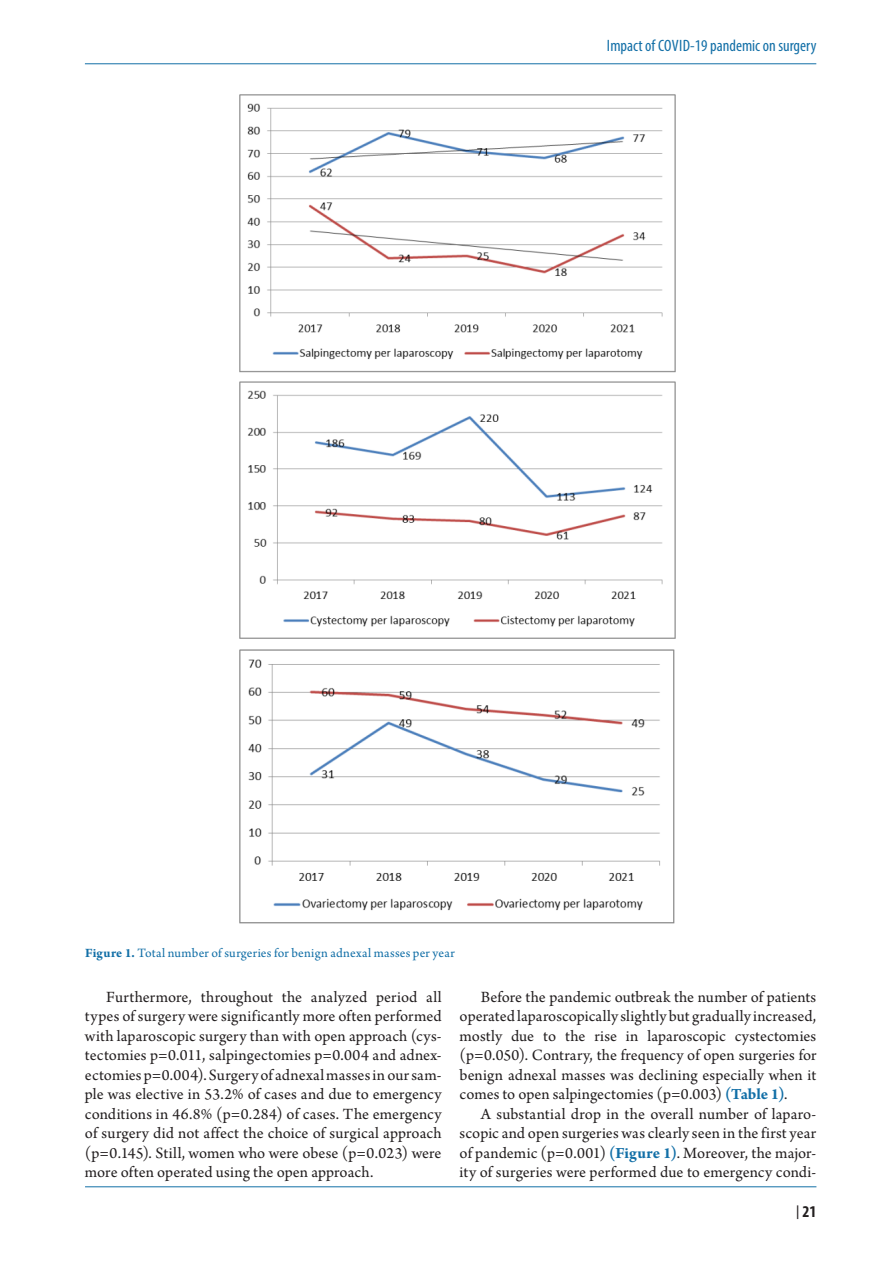
<style>
.page{position:relative;width:893px;height:1263px;background:#fff}
.page>*{position:absolute;margin:0;border:0;box-sizing:border-box;transform-origin:0 0}
.t1{font:16.5px/19.5px "Arno Pro";letter-spacing:.005em;color:#231f20;text-align:justify}
.t2{font:condensed 16.5px "Myriad Pro";color:#126fa7}
.t3{font:700 condensed 16.5px "Myriad Pro";color:#231f20}
.t4{font:13.5px "Arno Pro";letter-spacing:.015em;color:#126fa7}
.s1{font-weight:700}
.s2{font-weight:700;color:#126fa7}
.s3{font-family:"PT Sans";font-weight:400;font-stretch:normal}
</style>
<div class="page">
<hr style="left:85px;top:63px;width:731px;height:1px;background:#126fa7">
<hr style="left:85px;top:1186px;width:731px;height:1px;background:#126fa7">
<img style="left:239px;top:94px;width:437px;height:830px">
<p class="t2" style="left:607px;top:35px;width:211px">Impact of COVID-19 pandemic on surgery</p>
<p class="t4" style="left:85px;top:945px;width:371px"><span class="s1">Figure 1.</span> Total number of surgeries for benign adnexal masses per year</p>
<p class="t1" style="left:85px;top:988px;width:358px;text-indent:21px">Furthermore, throughout the analyzed period all types of surgery were significantly more often performed with laparoscopic surgery than with open approach (cys&shy;tectomies p=0.011, salpingectomies p=0.004 and adnex&shy;ectomies p=0.004). Surgery of adnexal masses in our sam&shy;ple was elective in 53.2% of cases and due to emergency conditions in 46.8% (p=0.284) of cases. The emergency of surgery did not affect the choice of surgical approach (p=0.145). Still, women who were obese (p=0.023) were more often operated using the open approach.</p>
<p class="t1" style="left:460px;top:988px;width:358px;text-indent:21px">Before the pandemic outbreak the number of patients operated laparoscopically slightly but gradually increased, mostly due to the rise in laparoscopic cystectomies (p=0.050). Contrary, the frequency of open surgeries for benign adnexal masses was declining especially when it comes to open salpingectomies (p=0.003) <span class="s2">(Table 1)</span>.</p>
<p class="t1" style="left:460px;top:1105px;width:358px;text-indent:21px">A substantial drop in the overall number of laparo&shy;scopic and open surgeries was clearly seen in the first year of pandemic (p=0.001) <span class="s2">(Figure 1)</span>. Moreover, the major&shy;ity of surgeries were performed due to emergency condi-</p>
<p class="t3" style="left:796px;top:1201px;width:22px"><span class="s3">|</span> 21</p>
</div>
